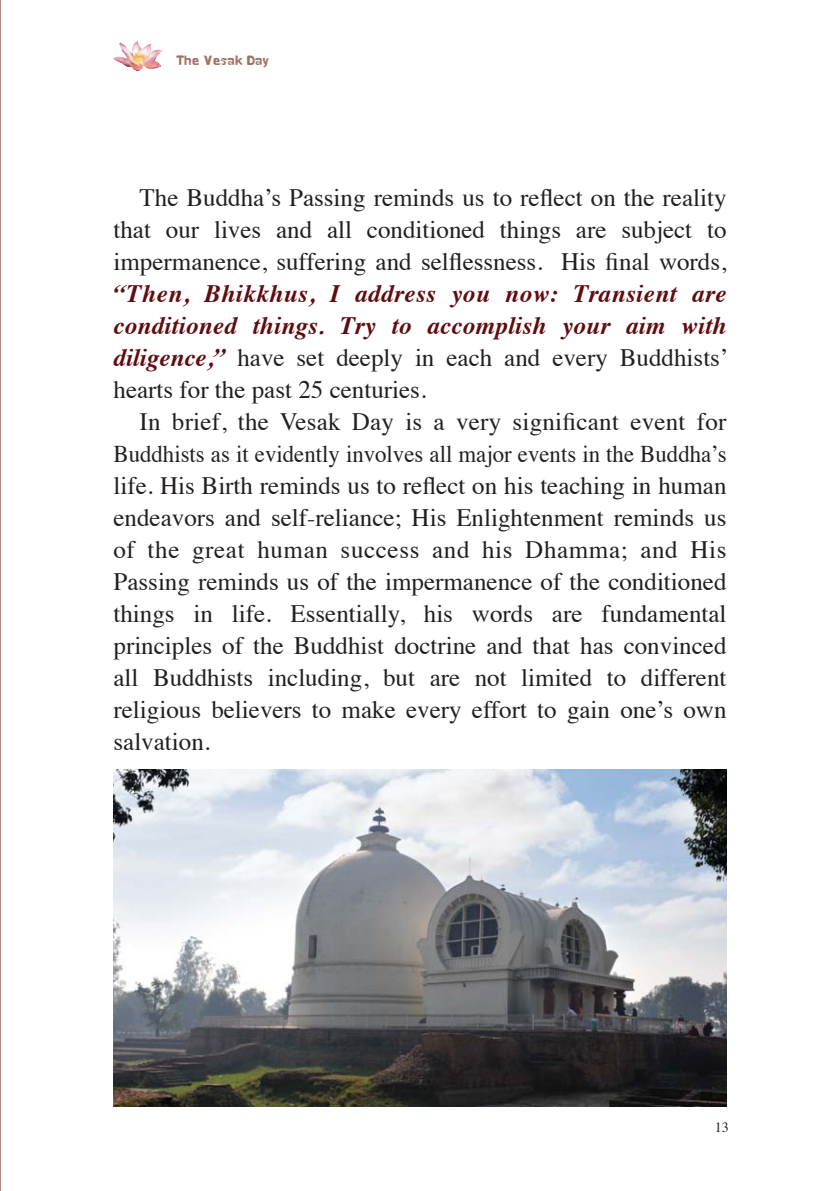
<style>
.page{position:relative;width:840px;height:1191px;background:#fff}
.page>*{position:absolute;margin:0;border:0;box-sizing:border-box;transform-origin:0 0}
.t1{font:25px/32px "Times";color:#231f20;text-align:justify}
.t2{font:italic 700 25px/32px "Times";letter-spacing:.01em;color:#600c0e;text-align:justify}
.t3{font:24px "Times";color:#231f20;scale:.95 1}
.t4{font:20px "SR Fahtalai Jone";letter-spacing:-.1em;color:#a16f60}
.t5{font:14px "Times";color:#231f20}
.s1{font-weight:400;font-style:normal;color:#231f20}
</style>
<div class="page">
<img style="left:113px;top:40px;width:49px;height:31px">
<img style="left:113px;top:769px;width:613px;height:337px">
<p class="t4" style="left:177px;top:46px;width:95px">The Vesak Day</p>
<p class="t1" style="left:113px;top:184px;width:614px;text-indent:26px">The Buddha’s Passing reminds us to reflect on the reality that our lives and all conditioned things are subject to impermanence, suffering and selflessness. His final words,</p>
<p class="t2" style="left:113px;top:280px;width:616px">“Then, Bhikkhus, I address you now: Transient are conditioned things. Try to accomplish your aim with diligence,” <span class="s1">have set deeply in each and every Buddhists’ hearts for the past 25 centuries.</span></p>
<p class="t1" style="left:139px;top:408px;width:588px">In brief, the Vesak Day is a very significant event for</p>
<p class="t3" style="left:113px;top:444px;width:646px">Buddhists as it evidently involves all major events in the Buddha’s</p>
<p class="t1" style="left:113px;top:472px;width:614px">life. His Birth reminds us to reflect on his teaching in human endeavors and self-reliance; His Enlightenment reminds us of the great human success and his Dhamma; and His Passing reminds us of the impermanence of the conditioned things in life. Essentially, his words are fundamental principles of the Buddhist doctrine and that has convinced all Buddhists including, but are not limited to different religious believers to make every effort to gain one’s own salvation.</p>
<p class="t5" style="left:714px;top:1121px;width:15px">13</p>
</div>
